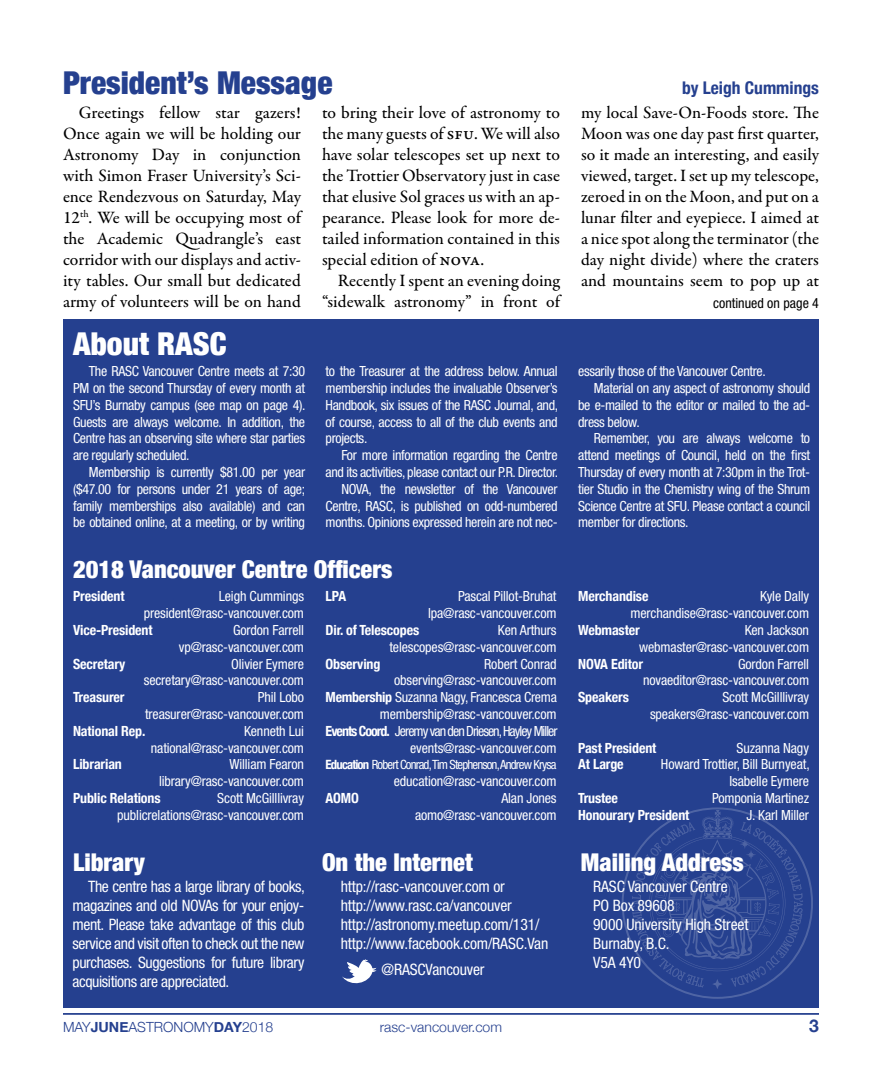
<style>
.page{position:relative;width:882px;height:1071px;background:#fff}
.page>*{position:absolute;margin:0;border:0;box-sizing:border-box;transform-origin:0 0}
.t1{font:900 condensed 31.5px "Helvetica Neue";color:#25408f}
.t2{font:900 condensed 31.5px "Helvetica Neue";color:#fff}
.t3{font:900 condensed 24.5px "Helvetica Neue";color:#fff}
.t4{font:500 17.5px/21px "Garamond Premr Pro";color:#000;text-align:justify}
.t5{font:700 condensed 17.5px "Helvetica Neue";color:#25408f}
.t6{font:700 17.5px "Helvetica Neue";color:#25408f}
.t7{font:condensed 15.75px/18.9px "Helvetica Neue LT Std";letter-spacing:-.01em;color:#fff}
.t8{font:condensed 14px/16.8px "Helvetica Neue LT Std";letter-spacing:-.01em;color:#fff;text-align:right}
.t9{font:700 condensed 14px "Helvetica Neue";letter-spacing:-.01em;color:#fff}
.t10{font:300 14px "Helvetica Neue";color:#25408f}
.t11{font:condensed 14px "Helvetica Neue LT Std";color:#000}
.t12{font:condensed 12.78px "Helvetica Neue LT Std";letter-spacing:-.065em;color:#fff}
.s1{font-family:"Garamond Premr Pro Med Capt";font-weight:400}
.s2{font-family:"Helvetica Neue";font-weight:700}
.s3{font-weight:700}
</style>
<div class="page">
<hr style="left:63px;top:1013px;width:756px;height:2px;background:#25408f">
<div style="left:63px;top:319px;width:756px;height:689px;background:#25408f"></div>
<svg style="left:622px;top:807px;width:191px;height:192px"></svg>
<svg style="left:342px;top:959px;width:35px;height:24px"></svg>
<h1 class="t1" style="left:63px;top:56px;width:271px">President’s Message</h1>
<p class="t5" style="left:682px;top:73px;width:138px">by Leigh Cummings</p>
<p class="t4" style="left:63px;top:102px;width:240px;text-indent:16px">Greetings fellow star gazers!<br>Once again we will be holding our Astronomy Day in conjunction with Simon Fraser University’s Sci&shy;ence Rendezvous on Saturday, May 12<sup>th</sup>. We will be occupying most of the Academic Quadrangle’s east corridor with our displays and activ&shy;ity tables. Our small but dedicated army of volunteers will be on hand</p>
<p class="t4" style="left:322px;top:103px;width:240px">to bring their love of astronomy to the many guests of <span class="s1">sfu</span>. We will also have solar telescopes set up next to the Trottier Observatory just in case that elusive Sol graces us with an ap&shy;pearance. Please look for more de&shy;tailed information contained in this special edition of <span class="s1">nova</span>.</p>
<p class="t4" style="left:581px;top:102px;width:240px">my local Save-On-Foods store. The Moon was one day past first quarter, so it made an interesting, and easily viewed, target. I set up my telescope, zeroed in on the Moon, and put on a lunar filter and eyepiece. I aimed at a nice spot along the terminator (the day night divide) where the craters and mountains seem to pop up at</p>
<p class="t4" style="left:322px;top:271px;width:240px;text-align:right">Recently I spent an evening doing “sidewalk astronomy” in front of</p>
<p class="t11" style="left:713px;top:295px;width:107px">continued on page 4</p>
<h1 class="t2" style="left:73px;top:318px;width:155px">About RASC</h1>
<p class="t8" style="left:73px;top:363px;width:234px;text-align:justify;text-indent:16px">The RASC Vancouver Centre meets at 7:30<br>PM on the second Thursday of every month at SFU’s Burnaby campus (see map on page 4).<br>Guests are always welcome. In addition, the Centre has an observing site where star parties are regularly scheduled.</p>
<p class="t8" style="left:73px;top:464px;width:234px;text-align:justify;text-indent:16px">Membership is currently $81.00 per year ($47.00 for persons under 21 years of age; family memberships also available) and can be obtained online, at a meeting, or by writing</p>
<p class="t8" style="left:326px;top:363px;width:234px;text-align:justify">to the Treasurer at the address below. Annual membership includes the invaluable Observer’s Handbook, six issues of the RASC Journal, and, of course, access to all of the club events and projects.</p>
<p class="t8" style="left:326px;top:447px;width:234px">For more information regarding the Centre and its activities, please contact our P.R. Director.<br>NOVA, the newsletter of the Vancouver Centre, RASC, is published on odd-numbered months. Opinions expressed herein are not nec-</p>
<h2 class="t3" style="left:73px;top:549px;width:321px">2018 Vancouver Centre Officers</h2>
<p class="t9" style="left:73px;top:585px;width:53px">President</p>
<p class="t8" style="left:144px;top:588px;width:162px">Leigh Cummings president@rasc-vancouver.com</p>
<p class="t9" style="left:73px;top:618px;width:81px">Vice-President</p>
<p class="t8" style="left:179px;top:622px;width:127px">Gordon Farrell vp@rasc-vancouver.com</p>
<p class="t9" style="left:73px;top:652px;width:54px">Secretary</p>
<p class="t8" style="left:144px;top:655px;width:162px">Olivier Eymere secretary@rasc-vancouver.com</p>
<p class="t9" style="left:73px;top:686px;width:53px">Treasurer</p>
<p class="t8" style="left:145px;top:689px;width:160px">Phil Lobo treasurer@rasc-vancouver.com</p>
<p class="t9" style="left:73px;top:719px;width:74px">National Rep.</p>
<p class="t8" style="left:151px;top:722px;width:155px">Kenneth Lui national@rasc-vancouver.com</p>
<p class="t9" style="left:73px;top:753px;width:50px">Librarian</p>
<p class="t8" style="left:159px;top:756px;width:146px">William Fearon library@rasc-vancouver.com</p>
<p class="t9" style="left:73px;top:786px;width:89px">Public Relations</p>
<p class="t9" style="left:326px;top:585px;width:22px">LPA</p>
<p class="t8" style="left:428px;top:588px;width:130px">Pascal Pillot-Bruhat lpa@rasc-vancouver.com</p>
<p class="t9" style="left:326px;top:618px;width:95px">Dir. of Telescopes</p>
<p class="t8" style="left:389px;top:622px;width:169px">Ken Arthurs telescopes@rasc-vancouver.com</p>
<p class="t8" style="left:326px;top:655px;width:233px">Robert Conrad observing@rasc-vancouver.com <span class="s2">Membership</span> Suzanna Nagy, Francesca Crema membership@rasc-vancouver.com<br><span class="s2">Events Coord.</span> Jeremy van den Driesen, Hayley Miller events@rasc-vancouver.com</p>
<p class="t12" style="left:326px;top:758px;width:232px"><span class="s2">Education</span> Robert Conrad,Tim Stephenson,Andrew Krysa</p>
<p class="t8" style="left:394px;top:773px;width:164px">education@rasc-vancouver.com</p>
<p class="t9" style="left:326px;top:786px;width:35px">AOMO</p>
<p class="t8" style="left:415px;top:790px;width:143px">Alan Jones aomo@rasc-vancouver.com</p>
<p class="t9" style="left:326px;top:652px;width:56px">Observing</p>
<p class="t8" style="left:117px;top:790px;width:188px">Scott McGilllivray publicrelations@rasc-vancouver.com</p>
<p class="t8" style="left:578px;top:363px;width:189px">essarily those of the Vancouver Centre.</p>
<p class="t8" style="left:594px;top:380px;width:218px">Material on any aspect of astronomy should</p>
<p class="t8" style="left:578px;top:396px;width:234px">be e-mailed to the editor or mailed to the ad-</p>
<p class="t8" style="left:578px;top:413px;width:63px">dress below.</p>
<p class="t8" style="left:594px;top:430px;width:218px">Remember, you are always welcome to</p>
<p class="t8" style="left:578px;top:447px;width:234px">attend meetings of Council, held on the first</p>
<p class="t8" style="left:578px;top:464px;width:234px">Thursday of every month at 7:30pm in the Trot-</p>
<p class="t8" style="left:578px;top:480px;width:234px">tier Studio in the Chemistry wing of the Shrum</p>
<p class="t8" style="left:578px;top:497px;width:234px">Science Centre at SFU. Please contact a council</p>
<p class="t8" style="left:578px;top:514px;width:112px">member for directions.</p>
<p class="t9" style="left:578px;top:585px;width:72px">Merchandise</p>
<p class="t8" style="left:630px;top:588px;width:180px">Kyle Dally merchandise@rasc-vancouver.com</p>
<p class="t9" style="left:578px;top:618px;width:63px">Webmaster</p>
<p class="t8" style="left:639px;top:622px;width:171px">Ken Jackson webmaster@rasc-vancouver.com</p>
<p class="t9" style="left:578px;top:652px;width:66px">NOVA Editor</p>
<p class="t8" style="left:643px;top:655px;width:168px">Gordon Farrell novaeditor@rasc-vancouver.com</p>
<p class="t9" style="left:578px;top:686px;width:52px">Speakers</p>
<p class="t8" style="left:650px;top:689px;width:161px">Scott McGilllivray speakers@rasc-vancouver.com</p>
<p class="t9" style="left:578px;top:736px;width:80px">Past President</p>
<p class="t8" style="left:737px;top:739px;width:74px">Suzanna Nagy</p>
<p class="t9" style="left:578px;top:753px;width:47px">At Large</p>
<p class="t8" style="left:661px;top:756px;width:150px">Howard Trottier, Bill Burnyeat,<br>Isabelle Eymere</p>
<p class="t9" style="left:578px;top:786px;width:41px">Trustee</p>
<p class="t8" style="left:712px;top:790px;width:99px">Pomponia Martinez</p>
<p class="t9" style="left:578px;top:803px;width:113px">Honourary President</p>
<p class="t8" style="left:746px;top:806px;width:64px">J. Karl Miller</p>
<h2 class="t3" style="left:322px;top:842px;width:152px">On the Internet</h2>
<h2 class="t3" style="left:581px;top:842px;width:164px">Mailing Address</h2>
<h2 class="t3" style="left:73px;top:842px;width:73px">Library</h2>
<p class="t7" style="left:72px;top:877px;width:234px;text-align:justify;text-indent:16px">The centre has a large library of books, magazines and old NOVAs for your enjoy&shy;ment. Please take advantage of this club service and visit often to check out the new purchases. Suggestions for future library acquisitions are appreciated.</p>
<p class="t7" style="left:341px;top:877px;width:209px">http://rasc-vancouver.com or http://www.rasc.ca/vancouver http://astronomy.meetup.com/131/ http://www.facebook.com/RASC.Van</p>
<p class="t7" style="left:593px;top:877px;width:157px">RASC Vancouver Centre<br>PO Box 89608<br>9000 University High Street<br>Burnaby, B.C.<br>V5A 4Y0</p>
<p class="t7" style="left:382px;top:960px;width:104px">@RASCVancouver</p>
<p class="t10" style="left:63px;top:1016px;width:212px">MAY<span class="s3">JUNE</span>ASTRONOMY<span class="s3">DAY</span>2018</p>
<p class="t10" style="left:380px;top:1016px;width:124px">rasc-vancouver.com</p>
<p class="t6" style="left:809px;top:1012px;width:11px">3</p>
</div>
